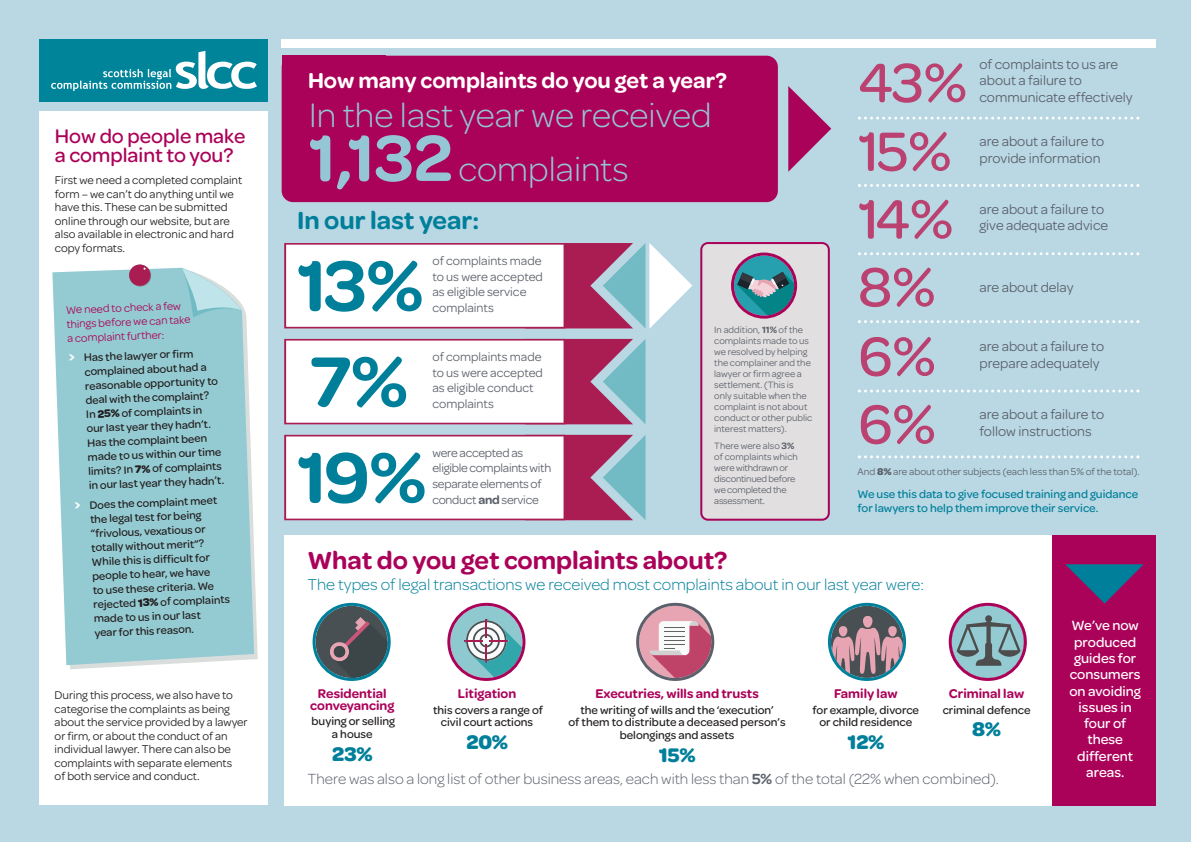
<style>
.page{position:relative;width:1191px;height:842px;background:#b9d8e4}
.page>*{position:absolute;margin:0;border:0;box-sizing:border-box;transform-origin:0 0}
.t1{font:600 75.9px "Omnes";color:#007f9a}
.t2{font:500 58.7px "Omnes";color:#ba4170}
.t3{font:300 36.2px/54.1px "Omnes";color:#94c6d6}
.t4{font:600 26.4px "Omnes";color:#ab0259}
.t5{font:600 26.4px "Omnes";color:#007f9a}
.t6{font:600 23px "Omnes";color:#fff}
.t7{font:500 21px/19.5px "Omnes";color:#ab0259}
.t8{font:700 21px "Omnes";color:#007f9a}
.t9{font:300 17px "Omnes";color:#007f9a}
.t10{font:300 15.7px "Omnes";color:#5b606a}
.t11{font:14.4px/16.4px "Omnes";color:#5b606a}
.t12{font:500 14.4px/16.3px "Omnes";color:#fff;text-align:center}
.t13{font:600 13.5px/11.7px "Omnes";color:#ab0259;text-align:center}
.t14{font:12.9px/15.8px "Omnes";color:#5b606a}
.t15{font:12.7px/15.8px "Omnes";letter-spacing:-.02em;color:#5b606a}
.t16{font:12px/13.5px "Omnes";color:#231f20}
.t17{font:500 12px/12.8px "Omnes";color:#231f20;text-align:center}
.t18{font:500 12px/14.4px "Omnes";color:#007f9a}
.t19{font:500 11.6px/14.2px "Omnes";color:#231f20}
.t20{font:11.6px/14.2px "Omnes";color:#ab0259}
.t21{font:10.4px "Omnes";color:#5b606a}
.t22{font:9.8px/11px "Omnes";color:#5b606a}
.t23{font:9.8px/11px "Omnes";letter-spacing:-.02em;color:#5b606a}
.s1{font-family:"Neo Sans";font-weight:900;color:#fff}
.s2{font-weight:700}
.s3{font-weight:600;font-size:69.4px}
.s4{font-weight:600}
</style>
<div class="page">
<div style="left:284px;top:535px;width:872px;height:270px;background:#fff"></div>
<div style="left:1052px;top:535px;width:104px;height:270px;background:#ab0259"></div>
<div style="left:40px;top:40px;width:228px;height:62px;background:#00849a"></div>
<svg style="left:51px;top:51px;width:206px;height:40px"></svg>
<div style="left:282px;top:40px;width:874px;height:8px;background:#fff"></div>
<div style="left:282px;top:56px;width:496px;height:146px;background:#ab0259;border-radius:11px"></div>
<div style="left:282px;top:56px;width:103px;height:59px;background:#ab0259"></div>
<div style="left:40px;top:111px;width:228px;height:694px;background:#fff"></div>
<svg style="left:312px;top:603px;width:79px;height:78px"></svg>
<svg style="left:66px;top:554px;width:192px;height:115px"></svg>
<svg style="left:52px;top:268px;width:202px;height:397px;background:#9cced5"></svg>
<svg style="left:182px;top:268px;width:60px;height:50px"></svg>
<svg style="left:129px;top:264px;width:22px;height:23px"></svg>
<svg style="left:284px;top:339px;width:361px;height:85px;background:#e6d4de"></svg>
<svg style="left:284px;top:435px;width:361px;height:85px;background:#e6d4de"></svg>
<svg style="left:447px;top:603px;width:79px;height:78px"></svg>
<svg style="left:636px;top:603px;width:79px;height:78px"></svg>
<svg style="left:828px;top:603px;width:78px;height:78px"></svg>
<svg style="left:948px;top:603px;width:78px;height:78px"></svg>
<svg style="left:284px;top:243px;width:408px;height:86px;background:#e2d2dc"></svg>
<svg style="left:858px;top:117px;width:281px;height:3px"></svg>
<svg style="left:858px;top:184px;width:281px;height:3px"></svg>
<svg style="left:858px;top:252px;width:281px;height:3px"></svg>
<svg style="left:858px;top:390px;width:281px;height:3px"></svg>
<svg style="left:858px;top:455px;width:281px;height:3px"></svg>
<svg style="left:858px;top:320px;width:281px;height:3px"></svg>
<svg style="left:788px;top:86px;width:43px;height:86px"></svg>
<svg style="left:700px;top:242px;width:130px;height:279px;background:#d0cbd1"></svg>
<svg style="left:1065px;top:564px;width:78px;height:39px"></svg>
<h3 class="t7" style="left:55px;top:125px;width:192px">How do people make a complaint to you?</h3>
<p class="t16" style="left:55px;top:173px;width:189px">First we need a completed complaint form – we can’t do anything until we have this. These can be submitted online through our website, but are also available in electronic and hard copy formats.</p>
<p class="t20" style="left:66px;top:302px;width:125px;rotate:-2deg">We need to check a few things before we can take a complaint further:</p>
<p class="t19" style="left:84px;top:350px;width:137px;text-indent:-16px;rotate:-2deg"><span class="s1">&gt;</span> Has the lawyer or fi rm complained about had a reasonable opportunity to deal with the complaint?<br>In <span class="s2">25%</span> of complaints in our last year they hadn’t.<br>Has the complaint been made to us within our time limits? In <span class="s2">7%</span> of complaints in our last year they hadn’t.</p>
<p class="t19" style="left:89px;top:497px;width:138px;text-indent:-16px;rotate:-2deg"><span class="s1">&gt;</span> Does the complaint meet the legal test for being “frivolous, vexatious or totally without merit”?<br>While this is diffi cult for people to hear, we have<br>to use these criteria. We rejected <span class="s2">13%</span> of complaints made to us in our last<br>year for this reason.</p>
<p class="t16" style="left:55px;top:688px;width:195px">During this process, we also have to categorise the complaints as being about the service provided by a lawyer or firm, or about the conduct of an individual lawyer. There can also be complaints with separate elements<br>of both service and conduct.</p>
<h3 class="t6" style="left:308px;top:64px;width:420px">How many complaints do you get a year?</h3>
<h3 class="t3" style="left:309px;top:87px;width:404px">In the last year we received<br><span class="s3">1,132</span> complaints</h3>
<h3 class="t5" style="left:297px;top:202px;width:184px">In our last year:</h3>
<h1 class="t1" style="left:297px;top:231px;width:127px">13%</h1>
<p class="t14" style="left:432px;top:252px;width:112px">of complaints made to us were accepted as eligible service complaints</p>
<h1 class="t1" style="left:310px;top:327px;width:99px">7%</h1>
<p class="t14" style="left:432px;top:348px;width:112px">of complaints made to us were accepted as eligible conduct complaints</p>
<h1 class="t1" style="left:297px;top:423px;width:130px">19%</h1>
<p class="t15" style="left:432px;top:444px;width:120px">wereacceptedas eligiblecomplaintswith separateelementsof conduct<span class="s4">and</span>service</p>
<p class="t22" style="left:714px;top:324px;width:99px">In addition, <span class="s4">11%</span> of the complaints made to us we resolved by helping the complainer and the lawyer or firm agree a settlement. (This is only suitable when the complaint is not about conduct or other public interest matters).</p>
<p class="t23" style="left:714px;top:440px;width:85px">There were also <span class="s4">3% </span>of complaints which were withdrawnor discontinuedbefore wecompletedthe assessment.</p>
<h2 class="t2" style="left:858px;top:42px;width:110px">43%</h2>
<p class="t11" style="left:979px;top:56px;width:155px">of complaints to us are about a failure to communicate effectively</p>
<h2 class="t2" style="left:858px;top:110px;width:95px">15%</h2>
<p class="t11" style="left:979px;top:133px;width:126px">are about a failure to provide information</p>
<h2 class="t2" style="left:858px;top:178px;width:97px">14%</h2>
<p class="t11" style="left:979px;top:201px;width:130px">are about a failure to give adequate advice</p>
<h2 class="t2" style="left:858px;top:246px;width:79px">8%</h2>
<p class="t11" style="left:979px;top:278px;width:96px">are about delay</p>
<h2 class="t2" style="left:858px;top:316px;width:79px">6%</h2>
<p class="t11" style="left:979px;top:338px;width:126px">are about a failure to prepare adequately</p>
<h2 class="t2" style="left:858px;top:383px;width:79px">6%</h2>
<p class="t11" style="left:979px;top:406px;width:126px">are about a failure to follow instructions</p>
<p class="t21" style="left:857px;top:465px;width:283px">And <span class="s2">8%</span> are about other subjects (each less than 5% of the total).</p>
<p class="t18" style="left:857px;top:486px;width:282px">We use this data to give focused training and guidance for lawyers to help them improve their service.</p>
<h3 class="t4" style="left:307px;top:542px;width:421px">What do you get complaints about?</h3>
<h3 class="t9" style="left:307px;top:573px;width:618px">The types of legal transactions we received most complaints about in our last year were:</h3>
<p class="t13" style="left:310px;top:687px;width:86px">Residential conveyancing</p>
<p class="t17" style="left:312px;top:714px;width:85px">buying or selling a house</p>
<h3 class="t8" style="left:332px;top:738px;width:42px">23%</h3>
<p class="t13" style="left:458px;top:687px;width:60px">Litigation</p>
<p class="t17" style="left:433px;top:702px;width:111px">this covers a range of civil court actions</p>
<h3 class="t8" style="left:466px;top:726px;width:43px">20%</h3>
<p class="t13" style="left:595px;top:687px;width:165px">Executries, wills and trusts</p>
<p class="t17" style="left:568px;top:702px;width:219px">the writing of wills and the ‘execution’<br>of them to distribute a deceased person’s belongings and assets</p>
<h3 class="t8" style="left:659px;top:739px;width:38px">15%</h3>
<p class="t13" style="left:834px;top:687px;width:65px">Family law</p>
<p class="t17" style="left:812px;top:702px;width:108px">for example, divorce or child residence</p>
<h3 class="t8" style="left:847px;top:726px;width:38px">12%</h3>
<p class="t13" style="left:949px;top:687px;width:77px">Criminal law</p>
<p class="t17" style="left:942px;top:702px;width:89px">criminal defence</p>
<h3 class="t8" style="left:972px;top:714px;width:30px">8%</h3>
<h3 class="t10" style="left:307px;top:769px;width:693px">There was also a long list of other business areas, each with less than <span class="s4">5%</span> of the total (22% when combined).</h3>
<p class="t12" style="left:1069px;top:617px;width:73px">We’ve now produced guides for consumers on avoiding issues in four of these different areas.</p>
</div>
